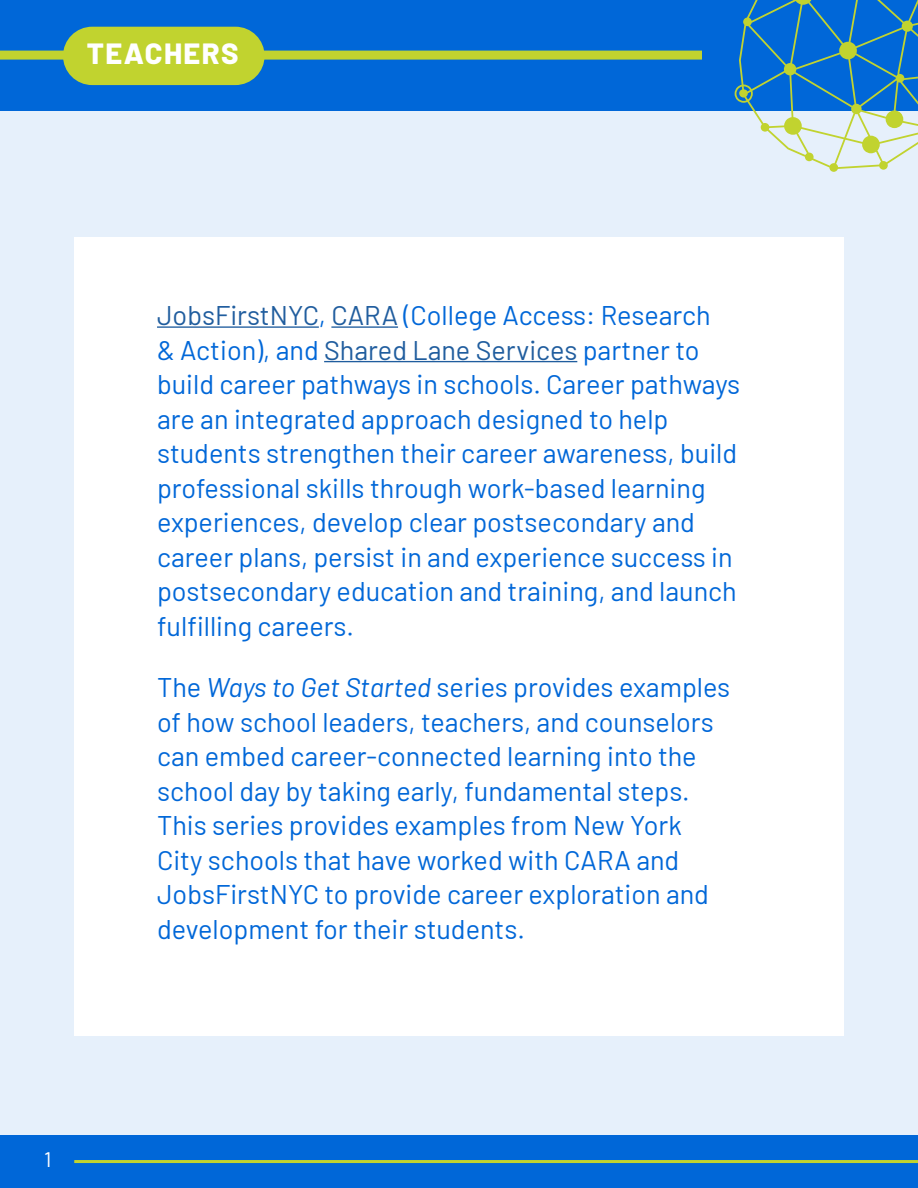
<style>
.page{position:relative;width:918px;height:1188px;background:#e6f0fb}
.page>*{position:absolute;margin:0;border:0;box-sizing:border-box;transform-origin:0 0}
.Barlow_Large{font:800 29.25px "Barlow";letter-spacing:.05em;color:#fff}
.Barlow_Large-2{font:27px/34.5px "Barlow";color:#0067d8}
.t1{font:21px "Barlow";color:#fff}
.s1{color:#205d9e}
.s2{font-style:italic}
</style>
<div class="page">
<div style="left:0;top:0;width:918px;height:110px;background:#0067d8"></div>
<div style="left:0;top:1135px;width:918px;height:53px;background:#0067d8"></div>
<hr style="left:74px;top:1160px;width:844px;height:3px;background:#c1d32f">
<div style="left:0;top:51px;width:702px;height:9px;background:#c1d32f"></div>
<svg style="left:735px;top:0;width:183px;height:172px"></svg>
<div style="left:74px;top:238px;width:770px;height:798px;background:#fff"></div>
<hr style="left:157px;top:326px;width:162px;height:2px;background:#205d9e">
<hr style="left:331px;top:326px;width:67px;height:2px;background:#205d9e">
<hr style="left:324px;top:361px;width:253px;height:1px;background:#205d9e">
<div style="left:63px;top:27px;width:202px;height:58px;background:#c1d32f;border-radius:29px"></div>
<p class="Barlow_Large" style="left:87px;top:32px;width:153px">TEACHERS</p>
<p class="t1" style="left:44px;top:1145px;width:9px">1</p>
<p class="Barlow_Large-2" style="left:157px;top:296px;width:585px"><span class="s1">JobsFirstNYC</span>, <span class="s1">CARA</span> (College Access: Research<br>&amp; Action), and <span class="s1">Shared Lane Services</span> partner to build career pathways in schools. Career pathways are an integrated approach designed to help students strengthen their career awareness, build professional skills through work-based learning experiences, develop clear postsecondary and career plans, persist in and experience success in postsecondary education and training, and launch fulfilling careers.</p>
<p class="Barlow_Large-2" style="left:157px;top:668px;width:575px">The <span class="s2">Ways to Get Started</span> series provides examples of how school leaders, teachers, and counselors can embed career-connected learning into the school day by taking early, fundamental steps.<br>This series provides examples from New York City schools that have worked with CARA and JobsFirstNYC to provide career exploration and development for their students.</p>
</div>
